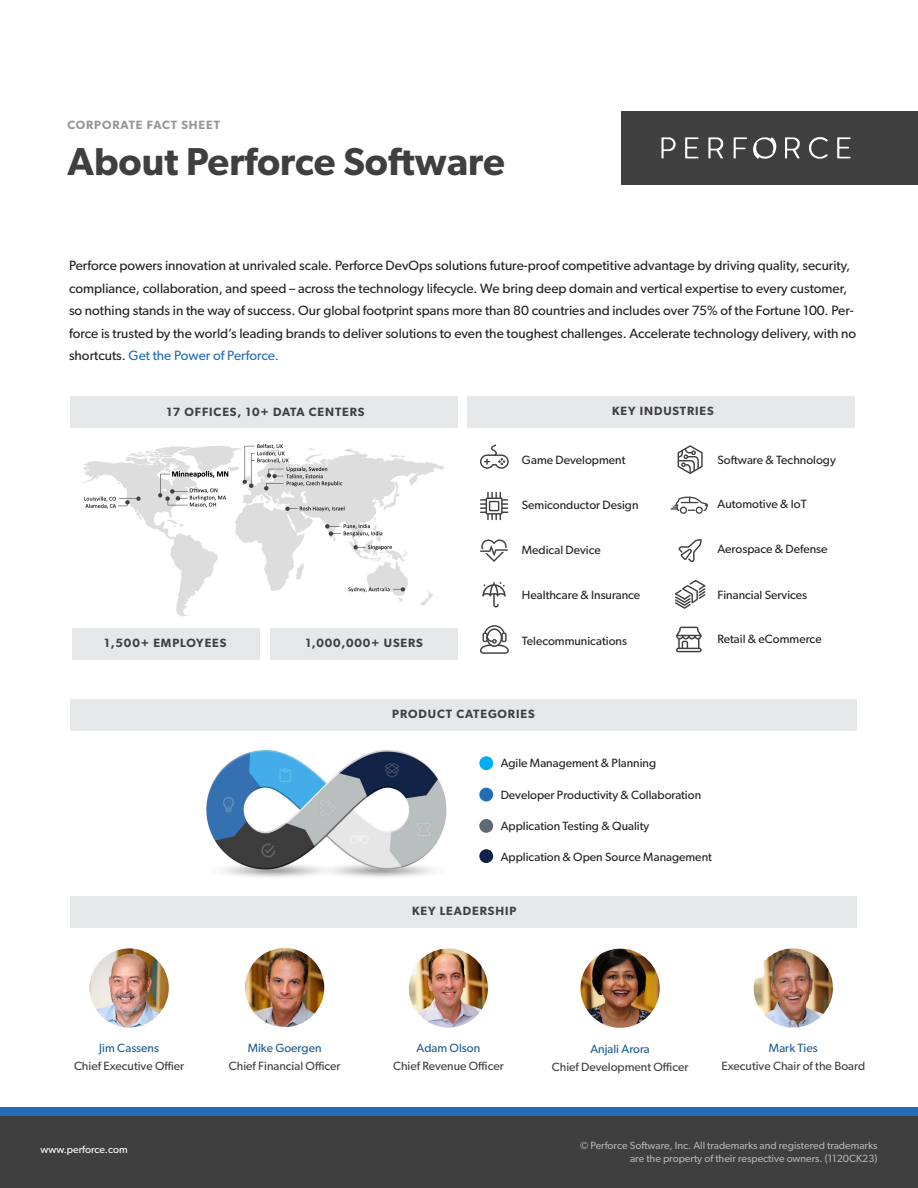
<style>
.page{position:relative;width:918px;height:1188px;background:#fff}
.page>*{position:absolute;margin:0;border:0;box-sizing:border-box;transform-origin:0 0}
.t1{font:600 39px "Gibson";color:#3f3f3f}
.t2{font:13.5px/22.5px "Gibson";color:#231f20}
.t3{font:12px "Gibson";color:#231f20}
.t4{font:12px "Gibson";color:#3f3f3f}
.t5{font:600 12px "Gibson";letter-spacing:.075em;color:#3f3f3f}
.t6{font:12px "Gibson";color:#1c5c94}
.t7{font:600 12px "Gibson";letter-spacing:.075em;color:#939598}
.t8{font:10.5px/13.5px "Gibson";color:#b2b3b7;text-align:right}
.t9{font:10.5px "Gibson";color:#fff}
.s1{color:#226db6}
</style>
<div class="page">
<div style="left:0;top:1115px;width:918px;height:73px;background:#3f3f3f"></div>
<div style="left:0;top:1107px;width:918px;height:8px;background:#226db6"></div>
<div style="left:621px;top:111px;width:297px;height:74px;background:#3f3f3f"></div>
<svg style="left:662px;top:137px;width:14px;height:21px"></svg>
<svg style="left:685px;top:137px;width:13px;height:21px"></svg>
<svg style="left:837px;top:137px;width:13px;height:21px"></svg>
<svg style="left:708px;top:137px;width:15px;height:21px"></svg>
<svg style="left:785px;top:137px;width:15px;height:21px"></svg>
<svg style="left:734px;top:137px;width:13px;height:21px"></svg>
<svg style="left:809px;top:137px;width:19px;height:22px"></svg>
<svg style="left:753px;top:137px;width:24px;height:22px"></svg>
<img style="left:194px;top:730px;width:266px;height:147px">
<img style="left:245px;top:948px;width:79px;height:79px">
<img style="left:90px;top:948px;width:79px;height:80px;border-radius:40px">
<div style="left:72px;top:629px;width:187px;height:31px;background:#e6e7e9"></div>
<div style="left:270px;top:629px;width:187px;height:31px;background:#e6e7e9"></div>
<div style="left:468px;top:397px;width:387px;height:31px;background:#e6e7e9"></div>
<svg style="left:671px;top:496px;width:37px;height:18px"></svg>
<svg style="left:480px;top:539px;width:28px;height:23px"></svg>
<svg style="left:480px;top:444px;width:29px;height:25px"></svg>
<svg style="left:480px;top:492px;width:28px;height:28px"></svg>
<svg style="left:678px;top:445px;width:25px;height:29px"></svg>
<svg style="left:678px;top:539px;width:24px;height:23px"></svg>
<svg style="left:675px;top:580px;width:30px;height:29px"></svg>
<svg style="left:480px;top:625px;width:29px;height:29px"></svg>
<div style="left:70px;top:397px;width:387px;height:31px;background:#e6e7e9"></div>
<div style="left:70px;top:699px;width:787px;height:31px;background:#e6e7e9"></div>
<div style="left:70px;top:896px;width:787px;height:31px;background:#e6e7e9"></div>
<svg style="left:676px;top:627px;width:26px;height:25px"></svg>
<svg style="left:482px;top:582px;width:24px;height:26px"></svg>
<div style="left:479px;top:756px;width:14px;height:14px;background:#00adf0;border-radius:50%"></div>
<div style="left:479px;top:788px;width:14px;height:13px;background:#226db6;border-radius:50%"></div>
<div style="left:479px;top:819px;width:14px;height:14px;background:#5f6972;border-radius:50%"></div>
<div style="left:479px;top:849px;width:14px;height:14px;background:#10224b;border-radius:50%"></div>
<img style="left:409px;top:949px;width:79px;height:79px">
<img style="left:581px;top:949px;width:79px;height:79px;border-radius:40px">
<img style="left:82px;top:443px;width:363px;height:174px">
<img style="left:754px;top:948px;width:79px;height:80px;border-radius:40px">
<p class="t7" style="left:68px;top:118px;width:154px">CORPORATE FACT SHEET</p>
<h1 class="t1" style="left:68px;top:138px;width:439px">About Perforce Software</h1>
<p class="t2" style="left:69px;top:254px;width:789px">Perforce powers innovation at unrivaled scale. Perforce DevOps solutions future-proof competitive advantage by driving quality, security, compliance, collaboration, and speed – across the technology lifecycle. We bring deep domain and vertical expertise to every customer, so nothing stands in the way of success. Our global footprint spans more than 80 countries and includes over 75% of the Fortune 100. Per&shy;force is trusted by the world’s leading brands to deliver solutions to even the toughest challenges. Accelerate technology delivery, with no shortcuts. <span class="s1">Get the Power of Perforce.</span></p>
<p class="t5" style="left:166px;top:404px;width:200px">17 OFFICES, 10+ DATA CENTERS</p>
<p class="t5" style="left:104px;top:636px;width:124px">1,500+ EMPLOYEES</p>
<p class="t5" style="left:305px;top:636px;width:119px">1,000,000+ USERS</p>
<p class="t5" style="left:612px;top:404px;width:103px">KEY INDUSTRIES</p>
<p class="t3" style="left:522px;top:452px;width:105px">Game Development</p>
<p class="t3" style="left:718px;top:452px;width:120px">Software &amp; Technology</p>
<p class="t3" style="left:522px;top:498px;width:118px">Semiconductor Design</p>
<p class="t3" style="left:718px;top:497px;width:91px">Automotive &amp; IoT</p>
<p class="t3" style="left:522px;top:543px;width:80px">Medical Device</p>
<p class="t3" style="left:718px;top:542px;width:111px">Aerospace &amp; Defense</p>
<p class="t3" style="left:522px;top:588px;width:120px">Healthcare &amp; Insurance</p>
<p class="t3" style="left:718px;top:587px;width:91px">Financial Services</p>
<p class="t3" style="left:522px;top:634px;width:107px">Telecommunications</p>
<p class="t3" style="left:718px;top:632px;width:106px">Retail &amp; eCommerce</p>
<p class="t5" style="left:392px;top:706px;width:144px">PRODUCT CATEGORIES</p>
<p class="t3" style="left:501px;top:756px;width:157px">Agile Management &amp; Planning</p>
<p class="t3" style="left:501px;top:787px;width:202px">Developer Productivity &amp; Collaboration</p>
<p class="t3" style="left:501px;top:818px;width:150px">Application Testing &amp; Quality</p>
<p class="t3" style="left:501px;top:849px;width:213px">Application &amp; Open Source Management</p>
<p class="t6" style="left:99px;top:1041px;width:61px">Jim Cassens</p>
<p class="t4" style="left:74px;top:1059px;width:112px">Chief Executive Offier</p>
<p class="t6" style="left:248px;top:1041px;width:75px">Mike Goergen</p>
<p class="t4" style="left:229px;top:1059px;width:113px">Chief Financial Officer</p>
<p class="t5" style="left:412px;top:903px;width:106px">KEY LEADERSHIP</p>
<p class="t6" style="left:417px;top:1041px;width:65px">Adam Olson</p>
<p class="t4" style="left:393px;top:1059px;width:112px">Chief Revenue Officer</p>
<p class="t6" style="left:590px;top:1041px;width:61px">Anjali Arora</p>
<p class="t4" style="left:552px;top:1059px;width:138px">Chief Development Officer</p>
<p class="t6" style="left:769px;top:1041px;width:50px">Mark Ties</p>
<p class="t4" style="left:721px;top:1059px;width:145px">Executive Chair of the Board</p>
<p class="t9" style="left:40px;top:1143px;width:89px">www.perforce.com</p>
<p class="t8" style="left:580px;top:1138px;width:299px">© Perforce Software, Inc. All trademarks and registered trademarks are the property of their respective owners. (1120CK23)</p>
</div>
